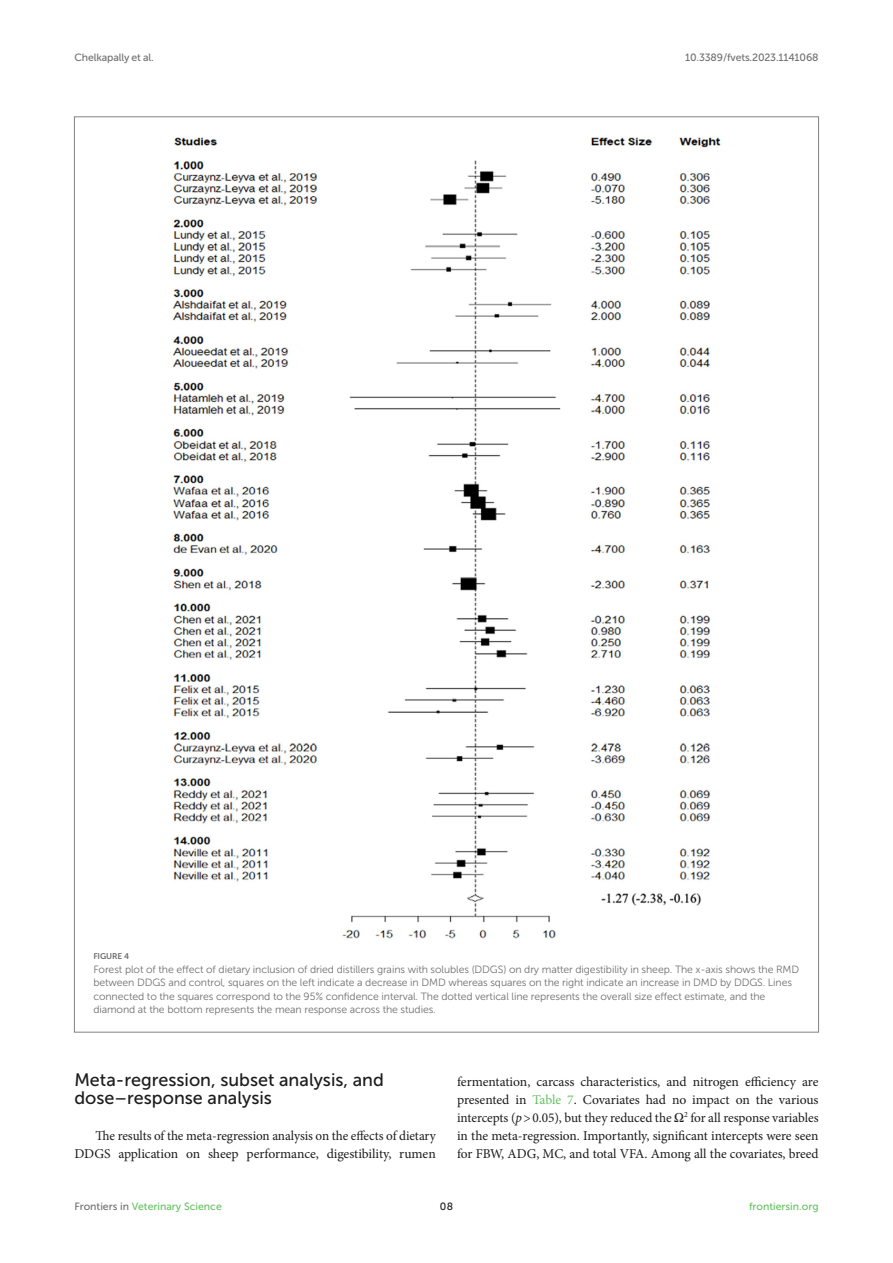
<style>
.page{position:relative;width:893px;height:1263px;background:#fff}
.page>*{position:absolute;margin:0;border:0;box-sizing:border-box;transform-origin:0 0}
.HEAD_2{font:18px/18px "Museo Sans 500";color:#1b1c1b}
.TEXT_FLUSH{font:13.5px/18px "Minion Pro";letter-spacing:-.005em;color:#1b1c1b;text-align:right}
.FIG_LEG{font:10.5px/13.5px "Museo Sans 300";letter-spacing:-.01em;color:#706f70}
.t1{font:10.5px "Museo Sans 500";color:#65c161}
.t2{font:10.5px "Museo Sans 500";letter-spacing:-.015em;color:#706f70}
.t3{font:10.5px "Museo Sans 500";color:#1b1c1b}
.FIG_HD{font:8.25px "Museo Sans 700";letter-spacing:-.01em;color:#706f70}
.s1{color:#65c161}
.s2{font-style:italic}
.s3{font-family:"STIX General"}
.s4{color:#706f70}
</style>
<div class="page">
<img style="left:172px;top:137px;width:549px;height:802px">
<p class="t2" style="left:74px;top:51px;width:81px">Chelkapally et al.</p>
<p class="t2" style="left:685px;top:51px;width:135px">10.3389/fvets.2023.1141068</p>
<p class="FIG_HD" style="left:93px;top:952px;width:37px">FIGURE 4</p>
<p class="FIG_LEG" style="left:93px;top:962px;width:707px">Forest plot of the effect of dietary inclusion of dried distillers grains with solubles (DDGS) on dry matter digestibility in sheep. The x-axis shows the RMD between DDGS and control, squares on the left indicate a decrease in DMD whereas squares on the right indicate an increase in DMD by DDGS. Lines connected to the squares correspond to the 95% confidence interval. The dotted vertical line represents the overall size effect estimate, and the diamond at the bottom represents the mean response across the studies.</p>
<p class="HEAD_2" style="left:74px;top:1071px;width:311px">Meta-regression, subset analysis, and dose–response analysis</p>
<p class="TEXT_FLUSH" style="left:74px;top:1127px;width:363px">The results of the meta-regression analysis on the effects of dietary<br>DDGS application on sheep performance, digestibility, rumen</p>
<p class="TEXT_FLUSH" style="left:457px;top:1073px;width:363px;text-align:justify">fermentation, carcass characteristics, and nitrogen efficiency are presented in <span class="s1">Table 7</span>. Covariates had no impact on the various intercepts (<span class="s2">p</span>&gt;0.05), but they reduced the <span class="s3">Ω</span><sup>2</sup> for all response variables in the meta-regression. Importantly, significant intercepts were seen for FBW, ADG, MC, and total VFA. Among all the covariates, breed</p>
<p class="t1" style="left:74px;top:1200px;width:149px"><span class="s4">Frontiers in</span> Veterinary Science</p>
<p class="t3" style="left:440px;top:1200px;width:15px">08</p>
<p class="t1" style="left:749px;top:1200px;width:71px">frontiersin.org</p>
</div>
